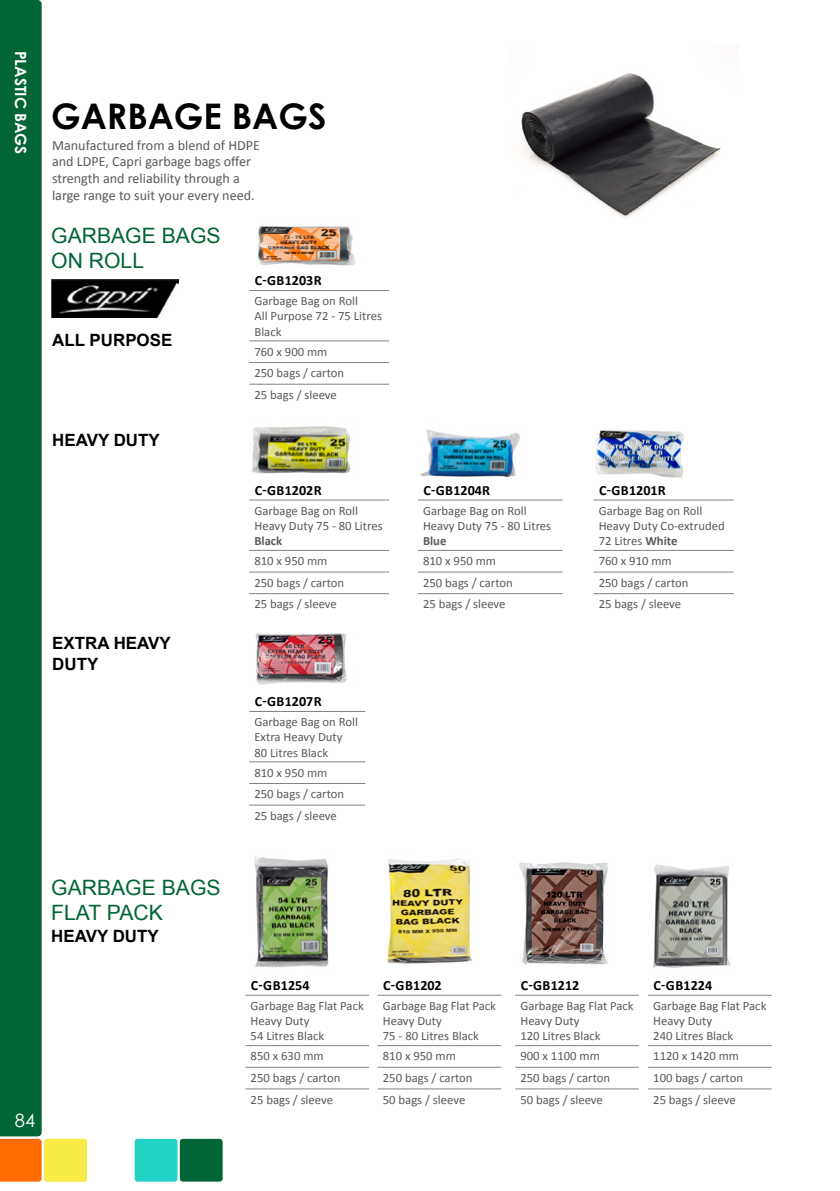
<style>
.page{position:relative;width:840px;height:1191px;background:#fff}
.page>*{position:absolute;margin:0;border:0;box-sizing:border-box;transform-origin:0 0}
.t1{font:700 35.2px "Century Gothic";color:#000}
.t2{font:21.2px/25.4px "Arial";color:#026535}
.t3{font:18.4px "Century Gothic";color:#fff}
.Sub_header{font:700 17px/20.2px "Arial";color:#000}
.t4{font:700 15.6px "Century Gothic";color:#fff}
.Description{font:14px/17px "Calibri";color:#58595b}
.Code_Index{font:700 14px "Calibri";color:#000}
.Description-2{font:12.6px "Calibri";color:#58595b}
.Description-3{font:700 12.6px "Calibri";color:#58595b}
.s1{font-weight:700}
</style>
<div class="page">
<hr style="left:249px;top:290px;width:140px;height:1px;background:#808285">
<hr style="left:249px;top:340px;width:140px;height:1px;background:#808285">
<hr style="left:249px;top:362px;width:140px;height:1px;background:#808285">
<hr style="left:249px;top:384px;width:140px;height:1px;background:#808285">
<hr style="left:249px;top:500px;width:140px;height:1px;background:#808285">
<hr style="left:249px;top:550px;width:140px;height:1px;background:#808285">
<hr style="left:249px;top:572px;width:140px;height:1px;background:#808285">
<hr style="left:249px;top:593px;width:140px;height:1px;background:#808285">
<hr style="left:245px;top:995px;width:124px;height:1px;background:#808285">
<hr style="left:245px;top:1045px;width:124px;height:1px;background:#808285">
<hr style="left:245px;top:1067px;width:124px;height:1px;background:#808285">
<hr style="left:245px;top:1088px;width:124px;height:1px;background:#808285">
<hr style="left:377px;top:995px;width:124px;height:1px;background:#808285">
<hr style="left:377px;top:1045px;width:124px;height:1px;background:#808285">
<hr style="left:377px;top:1067px;width:124px;height:1px;background:#808285">
<hr style="left:377px;top:1088px;width:124px;height:1px;background:#808285">
<hr style="left:515px;top:995px;width:123px;height:1px;background:#808285">
<hr style="left:515px;top:1045px;width:123px;height:1px;background:#808285">
<hr style="left:515px;top:1067px;width:123px;height:1px;background:#808285">
<hr style="left:515px;top:1088px;width:123px;height:1px;background:#808285">
<hr style="left:647px;top:995px;width:124px;height:1px;background:#808285">
<hr style="left:647px;top:1045px;width:124px;height:1px;background:#808285">
<hr style="left:647px;top:1067px;width:124px;height:1px;background:#808285">
<hr style="left:647px;top:1088px;width:124px;height:1px;background:#808285">
<hr style="left:417px;top:500px;width:145px;height:1px;background:#808285">
<hr style="left:417px;top:550px;width:145px;height:1px;background:#808285">
<hr style="left:417px;top:572px;width:145px;height:1px;background:#808285">
<hr style="left:417px;top:593px;width:145px;height:1px;background:#808285">
<hr style="left:593px;top:500px;width:140px;height:1px;background:#808285">
<hr style="left:593px;top:550px;width:140px;height:1px;background:#808285">
<hr style="left:593px;top:572px;width:140px;height:1px;background:#808285">
<hr style="left:593px;top:593px;width:140px;height:1px;background:#808285">
<hr style="left:249px;top:711px;width:116px;height:1px;background:#808285">
<hr style="left:249px;top:761px;width:116px;height:1px;background:#808285">
<hr style="left:249px;top:783px;width:116px;height:1px;background:#808285">
<hr style="left:249px;top:804px;width:116px;height:1px;background:#808285">
<img style="left:252px;top:426px;width:99px;height:48px">
<img style="left:420px;top:429px;width:100px;height:49px">
<img style="left:595px;top:427px;width:89px;height:51px">
<img style="left:258px;top:225px;width:98px;height:41px">
<img style="left:255px;top:632px;width:92px;height:53px">
<img style="left:254px;top:856px;width:75px;height:112px">
<img style="left:386px;top:858px;width:88px;height:106px">
<img style="left:521px;top:73px;width:200px;height:145px">
<img style="left:51px;top:280px;width:127px;height:38px">
<img style="left:519px;top:862px;width:89px;height:103px">
<img style="left:652px;top:864px;width:79px;height:104px">
<div style="left:0;top:0;width:42px;height:1136px;background:#026535"></div>
<div style="left:135px;top:1138px;width:42px;height:43px;background:#22d3c5;border-radius:3px"></div>
<div style="left:0;top:1138px;width:42px;height:43px;background:#ff6b00"></div>
<div style="left:44px;top:1138px;width:43px;height:43px;background:#f8ea47;border-radius:3px"></div>
<div style="left:180px;top:1138px;width:42px;height:43px;background:#026535;border-radius:3px"></div>
<p class="t4" style="left:33px;top:51px;width:105px;rotate:90deg">PLASTIC BAGS</p>
<p class="t1" style="left:51px;top:90px;width:276px">GARBAGE BAGS</p>
<p class="Description" style="left:52px;top:136px;width:209px">Manufactured from a blend of HDPE and LDPE, Capri garbage bags offer strength and reliability through a large range to suit your every need.</p>
<p class="t2" style="left:51px;top:223px;width:171px">GARBAGE BAGS<br>ON ROLL</p>
<p class="Sub_header" style="left:52px;top:331px;width:121px">ALL PURPOSE</p>
<p class="Sub_header" style="left:52px;top:430px;width:109px">HEAVY DUTY</p>
<p class="Sub_header" style="left:52px;top:633px;width:120px">EXTRA HEAVY<br>DUTY</p>
<p class="Code_Index" style="left:254px;top:272px;width:68px">C-GB1203R</p>
<p class="Description-2" style="left:254px;top:293px;width:105px">Garbage Bag on Roll</p>
<p class="Description-2" style="left:254px;top:308px;width:129px">All Purpose 72 - 75 Litres</p>
<p class="Description-2" style="left:254px;top:323px;width:29px">Black</p>
<p class="Description-2" style="left:254px;top:343px;width:74px">760 x 900 mm</p>
<p class="Description-2" style="left:254px;top:365px;width:91px">250 bags / carton</p>
<p class="Description-2" style="left:254px;top:387px;width:84px">25 bags / sleeve</p>
<p class="Code_Index" style="left:254px;top:481px;width:68px">C-GB1202R</p>
<p class="Description-2" style="left:254px;top:502px;width:105px">Garbage Bag on Roll</p>
<p class="Description-2" style="left:254px;top:518px;width:130px">Heavy Duty 75 - 80 Litres</p>
<p class="Description-3" style="left:254px;top:533px;width:29px">Black</p>
<p class="Description-2" style="left:254px;top:553px;width:74px">810 x 950 mm</p>
<p class="Description-2" style="left:254px;top:574px;width:91px">250 bags / carton</p>
<p class="Description-2" style="left:254px;top:596px;width:84px">25 bags / sleeve</p>
<p class="Code_Index" style="left:254px;top:692px;width:68px">C-GB1207R</p>
<p class="Description-2" style="left:254px;top:714px;width:105px">Garbage Bag on Roll</p>
<p class="Description-2" style="left:254px;top:729px;width:90px">Extra Heavy Duty</p>
<p class="Description-2" style="left:254px;top:744px;width:75px">80 Litres Black</p>
<p class="Description-2" style="left:254px;top:764px;width:74px">810 x 950 mm</p>
<p class="Description-2" style="left:254px;top:786px;width:91px">250 bags / carton</p>
<p class="Description-2" style="left:254px;top:807px;width:84px">25 bags / sleeve</p>
<p class="Code_Index" style="left:423px;top:481px;width:68px">C-GB1204R</p>
<p class="Description-2" style="left:423px;top:502px;width:105px">Garbage Bag on Roll</p>
<p class="Description-2" style="left:423px;top:518px;width:130px">Heavy Duty 75 - 80 Litres</p>
<p class="Description-3" style="left:423px;top:533px;width:25px">Blue</p>
<p class="Description-2" style="left:423px;top:553px;width:74px">810 x 950 mm</p>
<p class="Description-2" style="left:423px;top:574px;width:91px">250 bags / carton</p>
<p class="Description-2" style="left:423px;top:596px;width:84px">25 bags / sleeve</p>
<p class="Code_Index" style="left:598px;top:481px;width:68px">C-GB1201R</p>
<p class="Description-2" style="left:598px;top:502px;width:105px">Garbage Bag on Roll</p>
<p class="Description-2" style="left:598px;top:518px;width:127px">Heavy Duty Co-extruded</p>
<p class="Description-2" style="left:598px;top:533px;width:80px">72 Litres <span class="s1">White</span></p>
<p class="Description-2" style="left:598px;top:553px;width:74px">760 x 910 mm</p>
<p class="Description-2" style="left:598px;top:574px;width:91px">250 bags / carton</p>
<p class="Description-2" style="left:598px;top:596px;width:84px">25 bags / sleeve</p>
<p class="t2" style="left:51px;top:875px;width:171px">GARBAGE BAGS<br>FLAT PACK</p>
<p class="Sub_header" style="left:51px;top:926px;width:109px">HEAVY DUTY</p>
<p class="t3" style="left:15px;top:1107px;width:22px">84</p>
<p class="Code_Index" style="left:251px;top:976px;width:60px">C-GB1254</p>
<p class="Description-2" style="left:250px;top:997px;width:115px">Garbage Bag Flat Pack</p>
<p class="Description-2" style="left:250px;top:1013px;width:60px">Heavy Duty</p>
<p class="Description-2" style="left:250px;top:1028px;width:75px">54 Litres Black</p>
<p class="Description-2" style="left:250px;top:1048px;width:74px">850 x 630 mm</p>
<p class="Description-2" style="left:250px;top:1069px;width:91px">250 bags / carton</p>
<p class="Description-2" style="left:250px;top:1091px;width:84px">25 bags / sleeve</p>
<p class="Code_Index" style="left:383px;top:976px;width:60px">C-GB1202</p>
<p class="Description-2" style="left:382px;top:997px;width:115px">Garbage Bag Flat Pack</p>
<p class="Description-2" style="left:382px;top:1013px;width:60px">Heavy Duty</p>
<p class="Description-2" style="left:382px;top:1028px;width:98px">75 - 80 Litres Black</p>
<p class="Description-2" style="left:382px;top:1048px;width:74px">810 x 950 mm</p>
<p class="Description-2" style="left:382px;top:1069px;width:91px">250 bags / carton</p>
<p class="Description-2" style="left:382px;top:1091px;width:84px">50 bags / sleeve</p>
<p class="Code_Index" style="left:520px;top:976px;width:60px">C-GB1212</p>
<p class="Description-2" style="left:520px;top:997px;width:115px">Garbage Bag Flat Pack</p>
<p class="Description-2" style="left:520px;top:1013px;width:60px">Heavy Duty</p>
<p class="Description-2" style="left:520px;top:1028px;width:82px">120 Litres Black</p>
<p class="Description-2" style="left:520px;top:1048px;width:81px">900 x 1100 mm</p>
<p class="Description-2" style="left:520px;top:1069px;width:91px">250 bags / carton</p>
<p class="Description-2" style="left:520px;top:1091px;width:84px">50 bags / sleeve</p>
<p class="Code_Index" style="left:653px;top:976px;width:60px">C-GB1224</p>
<p class="Description-2" style="left:652px;top:997px;width:115px">Garbage Bag Flat Pack</p>
<p class="Description-2" style="left:652px;top:1013px;width:60px">Heavy Duty</p>
<p class="Description-2" style="left:652px;top:1028px;width:82px">240 Litres Black</p>
<p class="Description-2" style="left:652px;top:1048px;width:87px">1120 x 1420 mm</p>
<p class="Description-2" style="left:652px;top:1069px;width:91px">100 bags / carton</p>
<p class="Description-2" style="left:652px;top:1091px;width:84px">25 bags / sleeve</p>
</div>
